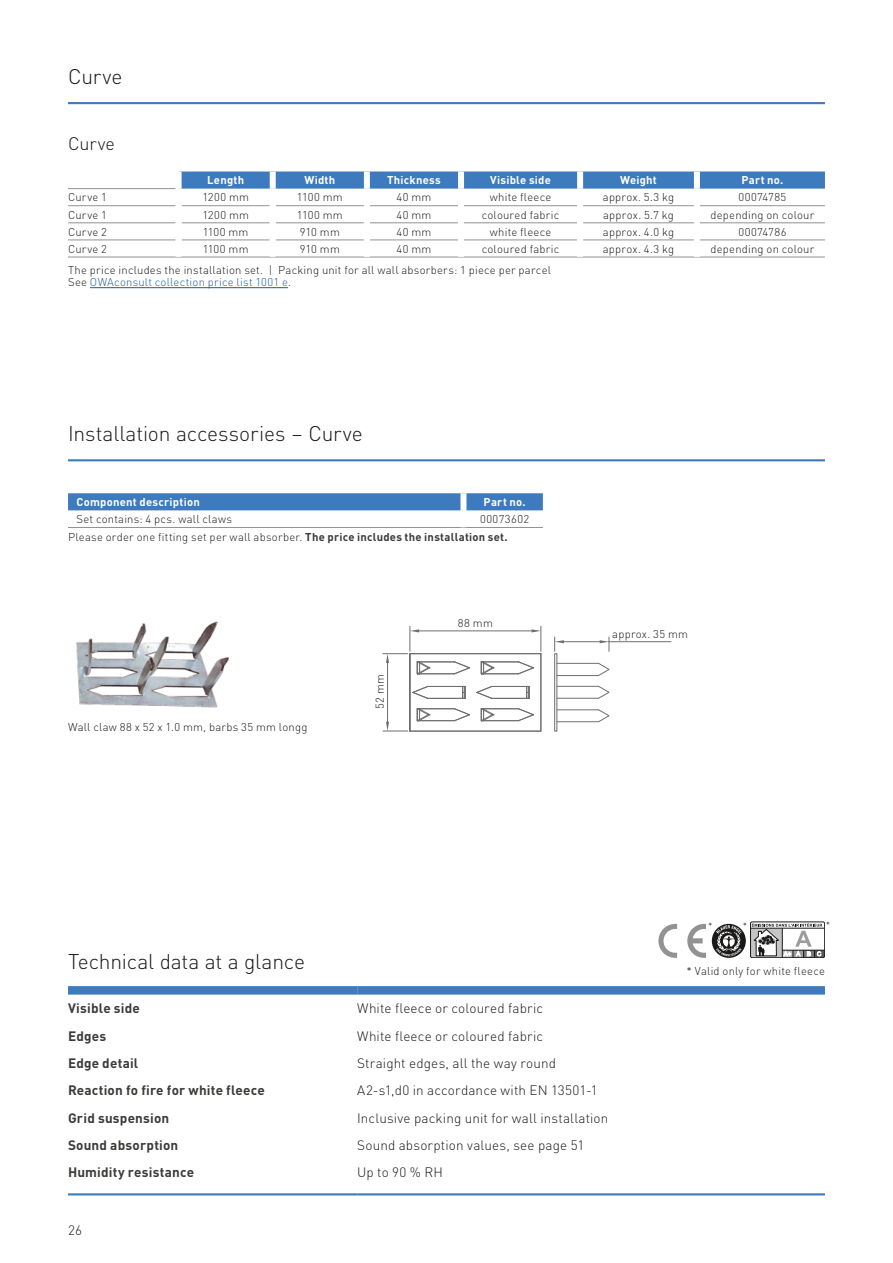
<style>
.page{position:relative;width:893px;height:1263px;background:#fff}
.page>*{position:absolute;margin:0;border:0;box-sizing:border-box;transform-origin:0 0}
.t1{font:300 21px "DIN Pro";letter-spacing:-.005em;color:#1a1918}
.t2{font:300 18px "DIN Pro";letter-spacing:-.005em;color:#1a1918}
.t3{font:300 13.5px "DIN Pro";letter-spacing:.01em;color:#1a1918}
.t4{font:700 13.5px "DIN Pro";letter-spacing:.015em;color:#3b3b3a}
.t5{font:300 11.25px/18px "DIN Pro";letter-spacing:.02em;color:#1a1918}
.t6{font:700 11.25px "DIN Pro";letter-spacing:.02em;color:#fff}
.t7{font:300 9px "DIN Pro";color:#1a1918}
.s1{color:#23599b}
.s2{font-weight:700;color:#3b3b3a}
</style>
<div class="page">
<hr style="left:68px;top:102px;width:757px;height:2px;background:#3e7abe">
<hr style="left:68px;top:459px;width:757px;height:2px;background:#3e7abe">
<div style="left:68px;top:493px;width:475px;height:17px;background:#3e7abe"></div>
<hr style="left:68px;top:527px;width:395px;height:1px;background:#929292">
<hr style="left:463px;top:527px;width:80px;height:1px;background:#929292">
<div style="left:460px;top:493px;width:6px;height:17px;background:#fff"></div>
<hr style="left:90px;top:287px;width:198px;height:1px;background:#23599b">
<svg style="left:182px;top:171px;width:643px;height:18px;background:#4780c1"></svg>
<hr style="left:68px;top:188px;width:108px;height:1px;background:#929292">
<hr style="left:68px;top:205px;width:108px;height:1px;background:#929292">
<hr style="left:182px;top:205px;width:88px;height:1px;background:#929292">
<hr style="left:276px;top:205px;width:88px;height:1px;background:#929292">
<hr style="left:370px;top:205px;width:88px;height:1px;background:#929292">
<hr style="left:464px;top:205px;width:113px;height:1px;background:#929292">
<hr style="left:583px;top:205px;width:111px;height:1px;background:#929292">
<hr style="left:68px;top:223px;width:108px;height:1px;background:#929292">
<hr style="left:182px;top:223px;width:88px;height:1px;background:#929292">
<hr style="left:276px;top:223px;width:88px;height:1px;background:#929292">
<hr style="left:370px;top:223px;width:88px;height:1px;background:#929292">
<hr style="left:464px;top:223px;width:113px;height:1px;background:#929292">
<hr style="left:583px;top:223px;width:111px;height:1px;background:#929292">
<hr style="left:68px;top:240px;width:108px;height:1px;background:#929292">
<hr style="left:182px;top:240px;width:88px;height:1px;background:#929292">
<hr style="left:276px;top:240px;width:88px;height:1px;background:#929292">
<hr style="left:370px;top:240px;width:88px;height:1px;background:#929292">
<hr style="left:464px;top:240px;width:113px;height:1px;background:#929292">
<hr style="left:583px;top:240px;width:111px;height:1px;background:#929292">
<hr style="left:68px;top:257px;width:111px;height:1px;background:#929292">
<hr style="left:179px;top:257px;width:94px;height:1px;background:#929292">
<hr style="left:273px;top:257px;width:94px;height:1px;background:#929292">
<hr style="left:367px;top:257px;width:94px;height:1px;background:#929292">
<hr style="left:461px;top:257px;width:119px;height:1px;background:#929292">
<hr style="left:580px;top:257px;width:117px;height:1px;background:#929292">
<hr style="left:697px;top:257px;width:128px;height:1px;background:#929292">
<hr style="left:700px;top:205px;width:125px;height:1px;background:#929292">
<hr style="left:700px;top:240px;width:125px;height:1px;background:#929292">
<hr style="left:700px;top:223px;width:125px;height:1px;background:#929292">
<div style="left:270px;top:171px;width:6px;height:18px;background:#fff"></div>
<div style="left:364px;top:171px;width:6px;height:18px;background:#fff"></div>
<div style="left:458px;top:171px;width:6px;height:18px;background:#fff"></div>
<div style="left:577px;top:171px;width:6px;height:18px;background:#fff"></div>
<div style="left:694px;top:171px;width:6px;height:18px;background:#fff"></div>
<div style="left:68px;top:986px;width:289px;height:8px;background:#3e7abe"></div>
<div style="left:357px;top:986px;width:468px;height:8px;background:#3e7abe"></div>
<hr style="left:68px;top:1193px;width:289px;height:2px;background:#3e7abe">
<hr style="left:357px;top:1193px;width:468px;height:2px;background:#3e7abe">
<img style="left:76px;top:621px;width:153px;height:87px">
<svg style="left:383px;top:626px;width:159px;height:106px"></svg>
<div style="left:554px;top:653px;width:3px;height:78px;border:1px solid #6f6f6e"></div>
<hr style="left:557px;top:663px;width:42px;height:1px;background:#6f6f6e">
<hr style="left:557px;top:686px;width:42px;height:1px;background:#6f6f6e">
<hr style="left:557px;top:698px;width:42px;height:1px;background:#6f6f6e">
<hr style="left:557px;top:675px;width:41px;height:1px;background:#6f6f6e">
<svg style="left:556px;top:709px;width:54px;height:13px"></svg>
<svg style="left:598px;top:685px;width:12px;height:14px"></svg>
<svg style="left:598px;top:662px;width:12px;height:14px"></svg>
<hr style="left:564px;top:641px;width:36px;height:1px;background:#6f6f6e">
<hr style="left:609px;top:641px;width:62px;height:1px;background:#6f6f6e">
<svg style="left:554px;top:637px;width:10px;height:14px"></svg>
<svg style="left:600px;top:637px;width:10px;height:14px"></svg>
<svg style="left:659px;top:924px;width:18px;height:34px"></svg>
<svg style="left:687px;top:924px;width:19px;height:34px"></svg>
<div style="left:750px;top:922px;width:75px;height:36px;border:1px solid #1a1918;border-radius:2px"></div>
<svg style="left:712px;top:923px;width:113px;height:35px"></svg>
<h1 class="t1" style="left:68px;top:61px;width:56px">Curve</h1>
<h2 class="t2" style="left:68px;top:130px;width:48px">Curve</h2>
<p class="t6" style="left:207px;top:171px;width:38px">Length</p>
<p class="t6" style="left:304px;top:171px;width:32px">Width</p>
<p class="t6" style="left:387px;top:171px;width:55px">Thickness</p>
<p class="t6" style="left:490px;top:171px;width:62px">Visible side</p>
<p class="t6" style="left:620px;top:171px;width:38px">Weight</p>
<p class="t6" style="left:741px;top:171px;width:44px">Part no.</p>
<p class="t5" style="left:68px;top:188px;width:40px">Curve 1</p>
<p class="t5" style="left:202px;top:188px;width:48px">1200 mm</p>
<p class="t5" style="left:297px;top:188px;width:47px">1100 mm</p>
<p class="t5" style="left:396px;top:188px;width:36px">40 mm</p>
<p class="t5" style="left:490px;top:188px;width:63px">white fleece</p>
<p class="t5" style="left:603px;top:188px;width:73px">approx. 5.3 kg</p>
<p class="t5" style="left:738px;top:188px;width:49px">00074785</p>
<p class="t5" style="left:68px;top:205px;width:40px">Curve 1</p>
<p class="t5" style="left:202px;top:205px;width:48px">1200 mm</p>
<p class="t5" style="left:297px;top:205px;width:47px">1100 mm</p>
<p class="t5" style="left:396px;top:205px;width:36px">40 mm</p>
<p class="t5" style="left:482px;top:205px;width:79px">coloured fabric</p>
<p class="t5" style="left:603px;top:205px;width:72px">approx. 5.7 kg</p>
<p class="t5" style="left:711px;top:205px;width:105px">depending on colour</p>
<p class="t5" style="left:68px;top:222px;width:40px">Curve 2</p>
<p class="t5" style="left:203px;top:222px;width:47px">1100 mm</p>
<p class="t5" style="left:300px;top:222px;width:42px">910 mm</p>
<p class="t5" style="left:396px;top:222px;width:36px">40 mm</p>
<p class="t5" style="left:490px;top:222px;width:63px">white fleece</p>
<p class="t5" style="left:603px;top:222px;width:73px">approx. 4.0 kg</p>
<p class="t5" style="left:738px;top:222px;width:50px">00074786</p>
<p class="t5" style="left:68px;top:239px;width:40px">Curve 2</p>
<p class="t5" style="left:203px;top:239px;width:47px">1100 mm</p>
<p class="t5" style="left:300px;top:239px;width:42px">910 mm</p>
<p class="t5" style="left:396px;top:239px;width:36px">40 mm</p>
<p class="t5" style="left:482px;top:239px;width:79px">coloured fabric</p>
<p class="t5" style="left:603px;top:239px;width:73px">approx. 4.3 kg</p>
<p class="t5" style="left:711px;top:239px;width:105px">depending on colour</p>
<p class="t5" style="left:68px;top:263px;width:484px;line-height:12.3px">The price includes the installation set. | Packing unit for all wall absorbers: 1 piece per parcel<br>See <span class="s1">OWAconsult collection price list 1001 e</span>.</p>
<h1 class="t1" style="left:68px;top:418px;width:296px">Installation accessories – Curve</h1>
<p class="t6" style="left:77px;top:493px;width:125px">Component description</p>
<p class="t6" style="left:484px;top:493px;width:44px">Part no.</p>
<p class="t5" style="left:77px;top:509px;width:157px">Set contains: 4 pcs. wall claws</p>
<p class="t5" style="left:68px;top:509px;width:463px;text-indent:412px">00073602<br>Please order one fitting set per wall absorber. <span class="s2">The price includes the installation set.</span></p>
<p class="t5" style="left:68px;top:718px;width:241px">Wall claw 88 x 52 x 1.0 mm, barbs 35 mm longg</p>
<p class="t5" style="left:370px;top:709px;width:36px;rotate:-90deg">52 mm</p>
<p class="t5" style="left:458px;top:614px;width:36px">88 mm</p>
<h1 class="t1" style="left:68px;top:945px;width:239px">Technical data at a glance</h1>
<p class="t5" style="left:612px;top:624px;width:77px">approx. 35 mm</p>
<p class="t7" style="left:708px;top:918px;width:6px">*</p>
<p class="t7" style="left:743px;top:918px;width:6px">*</p>
<p class="t7" style="left:826px;top:917px;width:6px">*</p>
<p class="t5" style="left:687px;top:961px;width:140px">* Valid only for white fleece</p>
<p class="t4" style="left:68px;top:998px;width:73px">Visible side</p>
<p class="t3" style="left:357px;top:998px;width:188px">White fleece or coloured fabric</p>
<p class="t4" style="left:68px;top:1025px;width:40px">Edges</p>
<p class="t3" style="left:357px;top:1026px;width:188px">White fleece or coloured fabric</p>
<p class="t4" style="left:68px;top:1053px;width:72px">Edge detail</p>
<p class="t3" style="left:357px;top:1053px;width:200px">Straight edges, all the way round</p>
<p class="t4" style="left:68px;top:1080px;width:198px">Reaction fo fire for white fleece</p>
<p class="t3" style="left:357px;top:1080px;width:242px">A2-s1,d0 in accordance with EN 13501-1</p>
<p class="t4" style="left:68px;top:1107px;width:103px">Grid suspension</p>
<p class="t3" style="left:357px;top:1108px;width:253px">Inclusive packing unit for wall installation</p>
<p class="t4" style="left:68px;top:1135px;width:112px">Sound absorption</p>
<p class="t3" style="left:357px;top:1135px;width:229px">Sound absorption values, see page 51</p>
<p class="t4" style="left:68px;top:1162px;width:128px">Humidity resistance</p>
<p class="t3" style="left:357px;top:1162px;width:87px">Up to 90 % RH</p>
<p class="t3" style="left:68px;top:1220px;width:16px">26</p>
</div>
